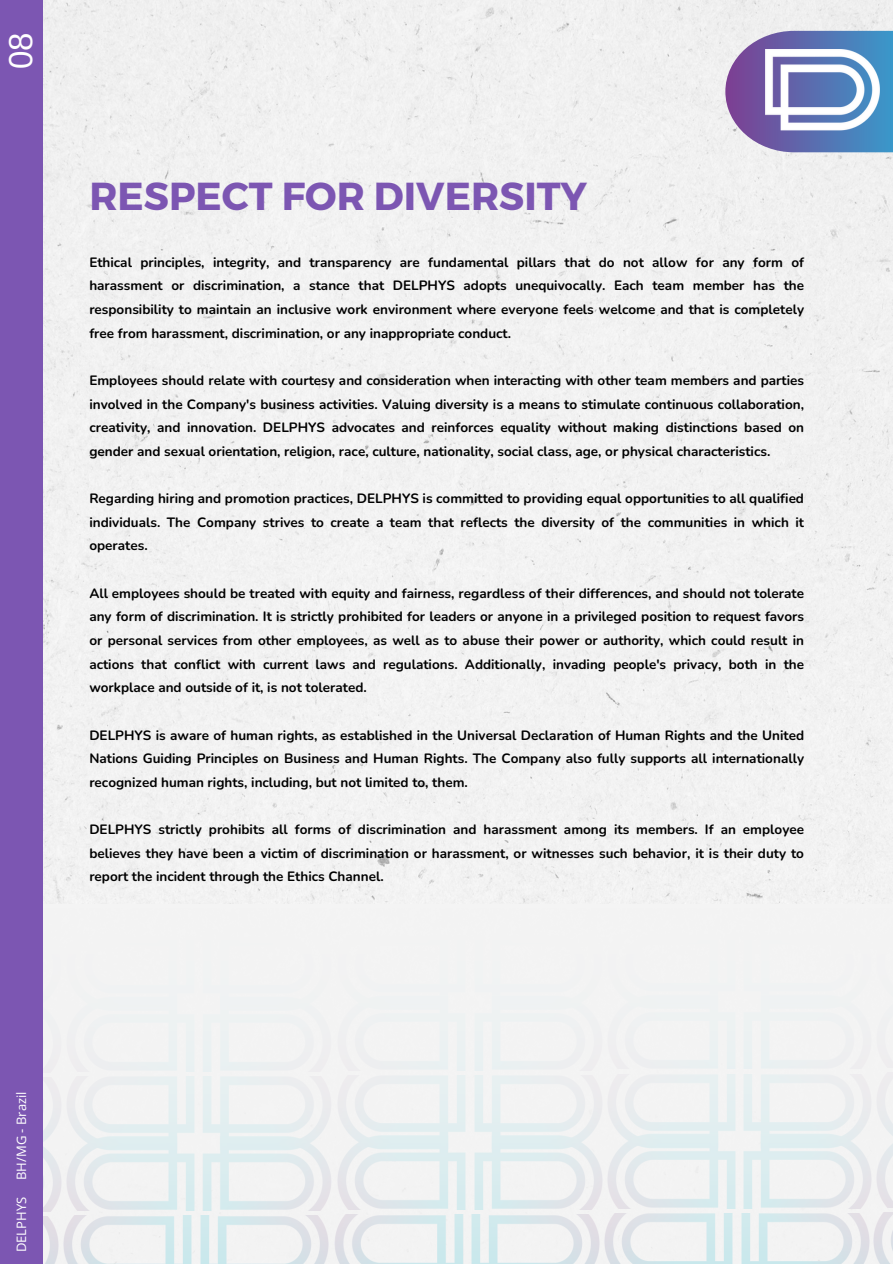
<style>
.page{position:relative;width:893px;height:1264px;background:#fff}
.page>*{position:absolute;margin:0;border:0;box-sizing:border-box;transform-origin:0 0}
.t1{font:700 39px "Montserrat";color:#7c56b2}
.t2{font:33px "Arimo";color:#fff}
.t3{font:700 13.5px/23.7px "Nunito";color:#000;text-align:justify}
.t4{font:13.05px "Open Sans";color:#fff}
</style>
<div class="page">
<div style="left:43px;top:0;width:849px;height:904px;background:#f2f2f2"></div>
<svg style="left:43px;top:904px;width:849px;height:359px;fill:#f3f3f3"></svg>
<div style="left:0;top:0;width:43px;height:1263px;background:#7c56b2"></div>
<svg style="left:725px;top:31px;width:167px;height:121px"></svg>
<img style="left:710px;top:50px;width:182px;height:98px">
<p class="t2" style="left:2px;top:69px;width:38px;rotate:-90deg">08</p>
<p class="t1" style="left:89px;top:171px;width:499px">RESPECT FOR DIVERSITY</p>
<p class="t3" style="left:89px;top:250px;width:716px">Ethical principles, integrity, and transparency are fundamental pillars that do not allow for any form of harassment or discrimination, a stance that DELPHYS adopts unequivocally. Each team member has the responsibility to maintain an inclusive work environment where everyone feels welcome and that is completely free from harassment, discrimination, or any inappropriate conduct.</p>
<p class="t3" style="left:89px;top:368px;width:716px">Employees should relate with courtesy and consideration when interacting with other team members and parties involved in the Company's business activities. Valuing diversity is a means to stimulate continuous collaboration, creativity, and innovation. DELPHYS advocates and reinforces equality without making distinctions based on gender and sexual orientation, religion, race, culture, nationality, social class, age, or physical characteristics.</p>
<p class="t3" style="left:89px;top:487px;width:716px">Regarding hiring and promotion practices, DELPHYS is committed to providing equal opportunities to all qualified individuals. The Company strives to create a team that reflects the diversity of the communities in which it operates.</p>
<p class="t3" style="left:89px;top:581px;width:716px">All employees should be treated with equity and fairness, regardless of their differences, and should not tolerate any form of discrimination. It is strictly prohibited for leaders or anyone in a privileged position to request favors or personal services from other employees, as well as to abuse their power or authority, which could result in actions that conflict with current laws and regulations. Additionally, invading people's privacy, both in the workplace and outside of it, is not tolerated.</p>
<p class="t3" style="left:89px;top:723px;width:716px">DELPHYS is aware of human rights, as established in the Universal Declaration of Human Rights and the United Nations Guiding Principles on Business and Human Rights. The Company also fully supports all internationally recognized human rights, including, but not limited to, them.</p>
<h2 class="t3" style="left:89px;top:817px;width:716px">DELPHYS strictly prohibits all forms of discrimination and harassment among its members. If an employee believes they have been a victim of discrimination or harassment, or witnesses such behavior, it is their duty to report the incident through the Ethics Channel.</h2>
<p class="t4" style="left:12px;top:1179px;width:90px;rotate:-90deg">BH/MG - Brazil</p>
<p class="t4" style="left:12px;top:1252px;width:57px;rotate:-90deg">DELPHYS</p>
</div>
